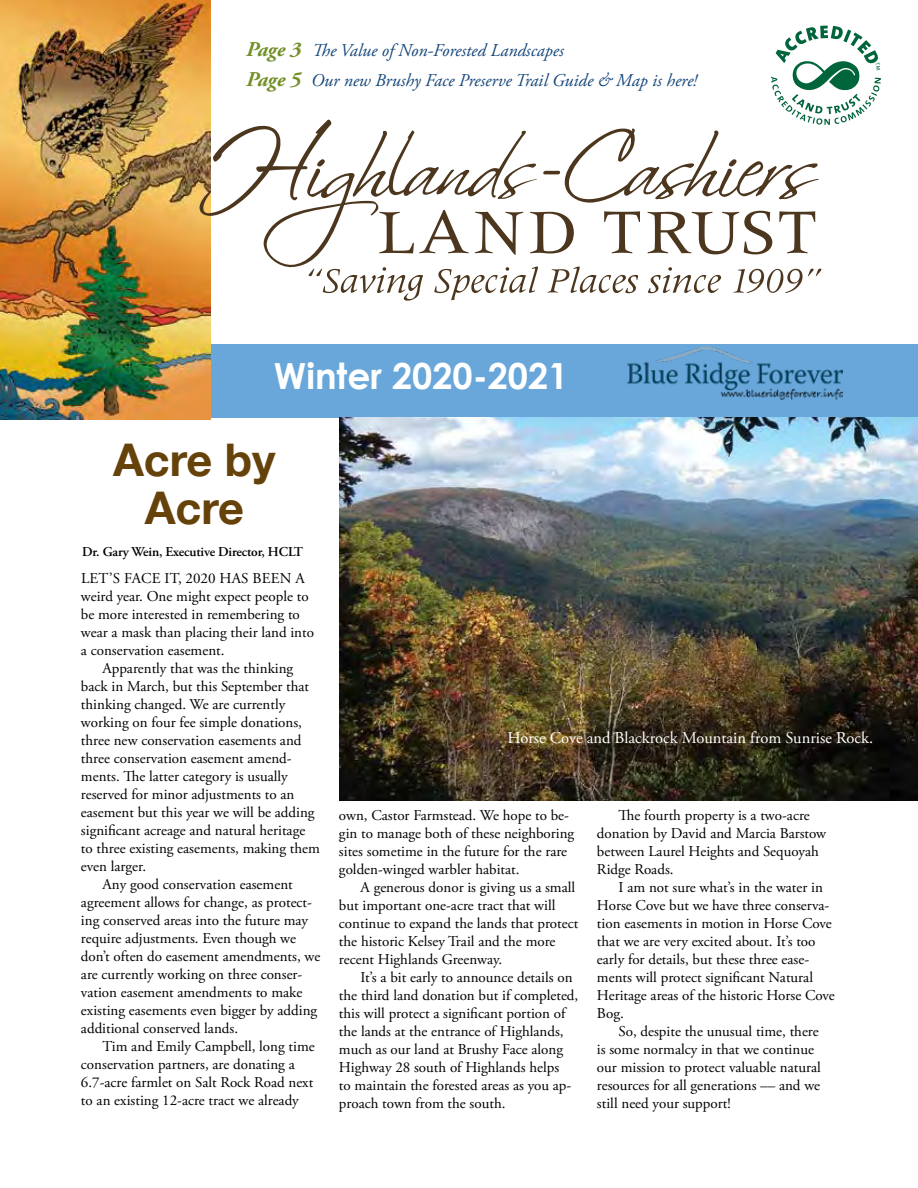
<style>
.page{position:relative;width:918px;height:1188px;background:#fff}
.page>*{position:absolute;margin:0;border:0;box-sizing:border-box;transform-origin:0 0}
.t1{font:700 45px/48px "Helvetica Neue";color:#654209;text-align:center}
.t2{font:700 36px "Century Gothic";color:#fff}
.t3{font:italic 18px/30px "Adobe Garamond Pro";color:#15467a}
.t4{font:16.5px "Adobe Garamond Pro";color:#fff}
.t5{font:15px/18px "Adobe Garamond Pro";color:#000}
.t6{font:600 13.5px "Adobe Garamond Pro";letter-spacing:-.01em;color:#000}
.s1{font-weight:700;font-size:21px;color:#739028}
</style>
<div class="page">
<div style="left:0;top:345px;width:918px;height:73px;background:#69a7da"></div>
<img style="left:0;top:0;width:211px;height:419px">
<img style="left:627px;top:347px;width:216px;height:53px">
<svg style="left:771px;top:26px;width:110px;height:99px"></svg>
<svg style="left:309px;top:268px;width:114px;height:33px"></svg>
<svg style="left:434px;top:268px;width:104px;height:32px"></svg>
<svg style="left:547px;top:268px;width:91px;height:25px"></svg>
<svg style="left:648px;top:268px;width:73px;height:25px"></svg>
<svg style="left:733px;top:269px;width:88px;height:24px"></svg>
<svg style="left:199px;top:120px;width:620px;height:148px"></svg>
<img style="left:339px;top:418px;width:579px;height:382px">
<svg style="left:512px;top:733px;width:378px;height:28px;background:#2e2515"></svg>
<p class="t3" style="left:246px;top:36px;width:453px"><span class="s1">Page 3</span> The Value of Non-Forested Landscapes<br><span class="s1">Page 5</span> Our new Brushy Face Preserve Trail Guide &amp; Map is here!</p>
<h2 class="t2" style="left:274px;top:354px;width:296px">Winter 2020-2021</h2>
<h1 class="t1" style="left:113px;top:437px;width:164px">Acre by<br>Acre</h1>
<p class="t6" style="left:82px;top:544px;width:222px">Dr. Gary Wein, Executive Director, HCLT</p>
<p class="t5" style="left:81px;top:570px;width:235px">LET’S FACE IT, 2020 HAS BEEN A weird year. One might expect people to be more interested in remembering to wear a mask than placing their land into a conservation easement.</p>
<p class="t5" style="left:103px;top:660px;width:192px">Apparently that was the thinking</p>
<p class="t5" style="left:81px;top:678px;width:230px">back in March, but this September that</p>
<p class="t5" style="left:81px;top:696px;width:206px">thinking changed. We are currently</p>
<p class="t5" style="left:81px;top:714px;width:223px">working on four fee simple donations,</p>
<p class="t5" style="left:81px;top:732px;width:222px">three new conservation easements and</p>
<p class="t5" style="left:81px;top:750px;width:212px">three conservation easement amend-</p>
<p class="t5" style="left:81px;top:768px;width:208px">ments. The latter category is usually</p>
<p class="t5" style="left:81px;top:786px;width:215px">reserved for minor adjustments to an</p>
<p class="t5" style="left:81px;top:804px;width:235px">easement but this year we will be adding</p>
<p class="t5" style="left:81px;top:822px;width:226px">significant acreage and natural heritage</p>
<p class="t5" style="left:81px;top:840px;width:241px">to three existing easements, making them</p>
<p class="t5" style="left:81px;top:858px;width:67px">even larger.</p>
<p class="t5" style="left:103px;top:876px;width:192px">Any good conservation easement</p>
<p class="t5" style="left:81px;top:894px;width:233px">agreement allows for change, as protect-</p>
<p class="t5" style="left:81px;top:912px;width:229px">ing conserved areas into the future may</p>
<p class="t5" style="left:81px;top:930px;width:216px">require adjustments. Even though we</p>
<p class="t5" style="left:81px;top:948px;width:241px">don’t often do easement amendments, we</p>
<p class="t5" style="left:81px;top:966px;width:223px">are currently working on three conser-</p>
<p class="t5" style="left:81px;top:984px;width:223px">vation easement amendments to make</p>
<p class="t5" style="left:81px;top:1002px;width:238px">existing easements even bigger by adding</p>
<p class="t5" style="left:81px;top:1020px;width:159px">additional conserved lands.</p>
<p class="t5" style="left:103px;top:1038px;width:214px">Tim and Emily Campbell, long time</p>
<p class="t5" style="left:81px;top:1056px;width:215px">conservation partners, are donating a</p>
<p class="t5" style="left:81px;top:1074px;width:234px">6.7-acre farmlet on Salt Rock Road next</p>
<p class="t5" style="left:81px;top:1092px;width:219px">to an existing 12-acre tract we already</p>
<p class="t4" style="left:507px;top:727px;width:367px">Horse Cove and Blackrock Mountain from Sunrise Rock.</p>
<p class="t5" style="left:339px;top:807px;width:237px">own, Castor Farmstead. We hope to be&shy;gin to manage both of these neighboring sites sometime in the future for the rare golden-winged warbler habitat.</p>
<p class="t5" style="left:339px;top:879px;width:241px;text-indent:22px">A generous donor is giving us a small but important one-acre tract that will continue to expand the lands that protect the historic Kelsey Trail and the more recent Highlands Greenway.</p>
<p class="t5" style="left:339px;top:969px;width:241px;text-indent:22px">It’s a bit early to announce details on the third land donation but if completed, this will protect a significant portion of the lands at the entrance of Highlands, much as our land at Brushy Face along Highway 28 south of Highlands helps<br>to maintain the forested areas as you ap&shy;proach town from the south.</p>
<p class="t5" style="left:597px;top:807px;width:231px;text-indent:22px">The fourth property is a two-acre donation by David and Marcia Barstow between Laurel Heights and Sequoyah<br>Ridge Roads.</p>
<p class="t5" style="left:597px;top:879px;width:239px;text-indent:22px">I am not sure what’s in the water in Horse Cove but we have three conserva&shy;tion easements in motion in Horse Cove that we are very excited about. It’s too early for details, but these three ease&shy;ments will protect significant Natural Heritage areas of the historic Horse Cove Bog.</p>
<p class="t5" style="left:597px;top:1023px;width:225px;text-indent:22px">So, despite the unusual time, there is some normalcy in that we continue our mission to protect valuable natural resources for all generations –– and we still need your support!</p>
</div>
